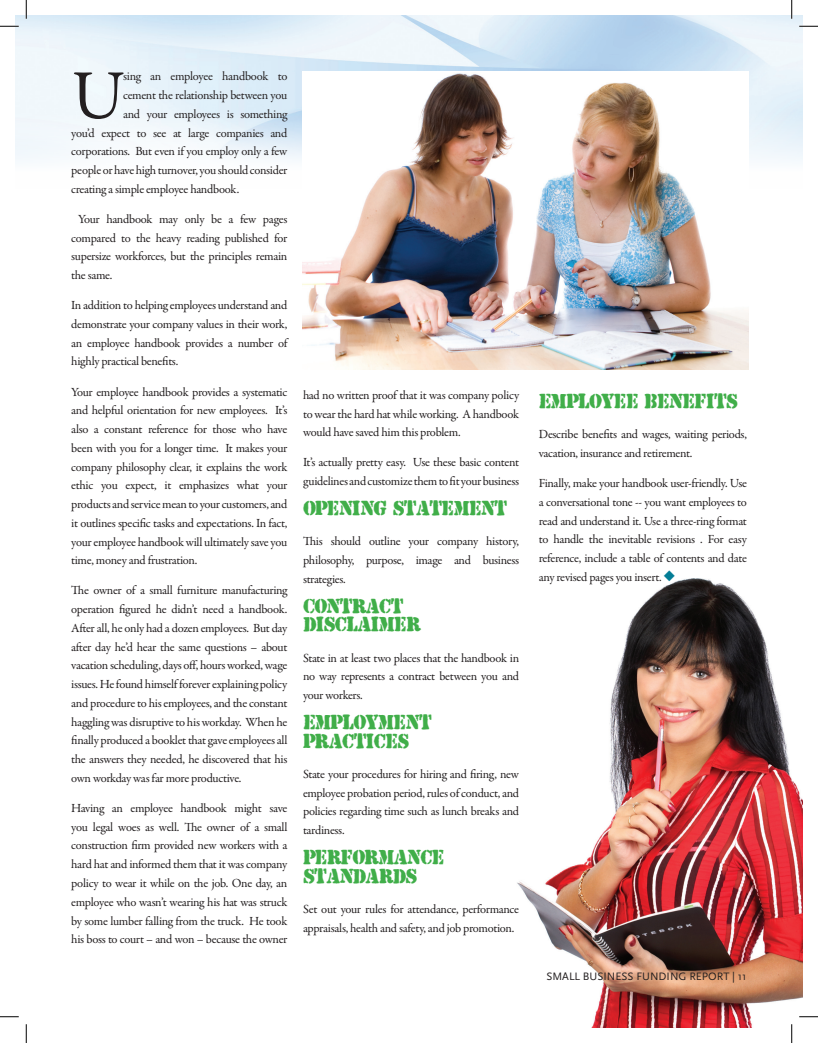
<style>
.page{position:relative;width:818px;height:1043px;background:#fff}
.page>*{position:absolute;margin:0;border:0;box-sizing:border-box;transform-origin:0 0}
.t1{font:70.38px "Garamond Premr Pro";color:#231f20}
.t2{font:17.5px/18.8px "JJ Stencil Solid";letter-spacing:-.025em;color:#40ae49}
.t3{font:12.5px/18.8px "Garamond Premr Pro";letter-spacing:-.025em;color:#231f20;text-align:justify}
.t4{font:11.25px "Scala Sans";color:#231f20}
.s1{color:#047d96}
</style>
<div class="page">
<img style="left:302px;top:72px;width:446px;height:297px">
<img style="left:517px;top:578px;width:285px;height:450px">
<svg style="left:0;top:25px;width:19px;height:2px"></svg>
<svg style="left:799px;top:25px;width:19px;height:2px"></svg>
<svg style="left:0;top:1016px;width:19px;height:1px"></svg>
<svg style="left:799px;top:1015px;width:19px;height:2px"></svg>
<svg style="left:25px;top:0;width:2px;height:19px"></svg>
<svg style="left:25px;top:1024px;width:2px;height:18px"></svg>
<svg style="left:790px;top:0;width:2px;height:19px"></svg>
<svg style="left:790px;top:1024px;width:2px;height:18px"></svg>
<h1 class="t1" style="left:71px;top:53px;width:55px">U</h1>
<p class="t3" style="left:123px;top:67px;width:166px">sing an employee handbook to</p>
<p class="t3" style="left:123px;top:86px;width:166px">cement the relationship between you</p>
<p class="t3" style="left:123px;top:105px;width:166px">and your employees is something</p>
<p class="t3" style="left:71px;top:124px;width:218px">you’d expect to see at large companies and</p>
<p class="t3" style="left:71px;top:142px;width:218px">corporations. But even if you employ only a few</p>
<p class="t3" style="left:71px;top:161px;width:217px">people or have high turnover, you should consider</p>
<p class="t3" style="left:71px;top:180px;width:169px">creating a simple employee handbook.</p>
<p class="t3" style="left:71px;top:210px;width:218px;text-indent:7px">Your handbook may only be a few pages compared to the heavy reading published for supersize workforces, but the principles remain the same.</p>
<p class="t3" style="left:71px;top:296px;width:218px">In addition to helping employees understand and demonstrate your company values in their work, an employee handbook provides a number of highly practical benefits.</p>
<p class="t3" style="left:71px;top:382px;width:218px">Your employee handbook provides a systematic and helpful orientation for new employees. It’s also a constant reference for those who have been with you for a longer time. It makes your company philosophy clear, it explains the work ethic you expect, it emphasizes what your products and service mean to your customers, and it outlines specific tasks and expectations. In fact, your employee handbook will ultimately save you time, money and frustration.</p>
<p class="t3" style="left:71px;top:581px;width:218px">The owner of a small furniture manufacturing operation figured he didn’t need a handbook.<br>After all, he only had a dozen employees. But day after day he’d hear the same questions – about vacation scheduling, days off, hours worked, wage issues. He found himself forever explaining policy and procedure to his employees, and the constant haggling was disruptive to his workday. When he finally produced a booklet that gave employees all the answers they needed, he discovered that his own workday was far more productive.</p>
<p class="t3" style="left:71px;top:799px;width:218px">Having an employee handbook might save you legal woes as well. The owner of a small construction firm provided new workers with a hard hat and informed them that it was company policy to wear it while on the job. One day, an employee who wasn’t wearing his hat was struck by some lumber falling from the truck. He took his boss to court – and won – because the owner</p>
<p class="t3" style="left:303px;top:386px;width:218px">had no written proof that it was company policy to wear the hard hat while working. A handbook would have saved him this problem.</p>
<p class="t3" style="left:303px;top:453px;width:217px">It’s actually pretty easy. Use these basic content guidelines and customize them to fit your business</p>
<h2 class="t2" style="left:303px;top:498px;width:205px">OPENING STATEMENT</h2>
<p class="t3" style="left:303px;top:532px;width:218px">This should outline your company history, philosophy, purpose, image and business strategies.</p>
<h2 class="t2" style="left:303px;top:596px;width:119px">CONTRACT<br>DISCLAIMER</h2>
<p class="t3" style="left:303px;top:648px;width:218px">State in at least two places that the handbook in no way represents a contract between you and your workers.</p>
<h2 class="t2" style="left:303px;top:712px;width:130px">EMPLOYMENT<br>PRACTICES</h2>
<p class="t3" style="left:303px;top:764px;width:218px">State your procedures for hiring and firing, new employee probation period, rules of conduct, and policies regarding time such as lunch breaks and tardiness.</p>
<h2 class="t2" style="left:303px;top:847px;width:143px">PERFORMANCE<br>STANDARDS</h2>
<p class="t3" style="left:303px;top:899px;width:218px">Set out your rules for attendance, performance appraisals, health and safety, and job promotion.</p>
<h2 class="t2" style="left:538px;top:391px;width:200px">EMPLOYEE BENEFITS</h2>
<p class="t3" style="left:538px;top:425px;width:209px">Describe benefits and wages, waiting periods, vacation, insurance and retirement.</p>
<p class="t3" style="left:538px;top:474px;width:210px">Finally, make your handbook user-friendly. Use a conversational tone -- you want employees to read and understand it. Use a three-ring format to handle the inevitable revisions . For easy reference, include a table of contents and date any revised pages you insert. <span class="s1">◆</span></p>
<p class="t4" style="left:546px;top:970px;width:202px">SMALL BUSINESS FUNDING REPORT | 11</p>
</div>
